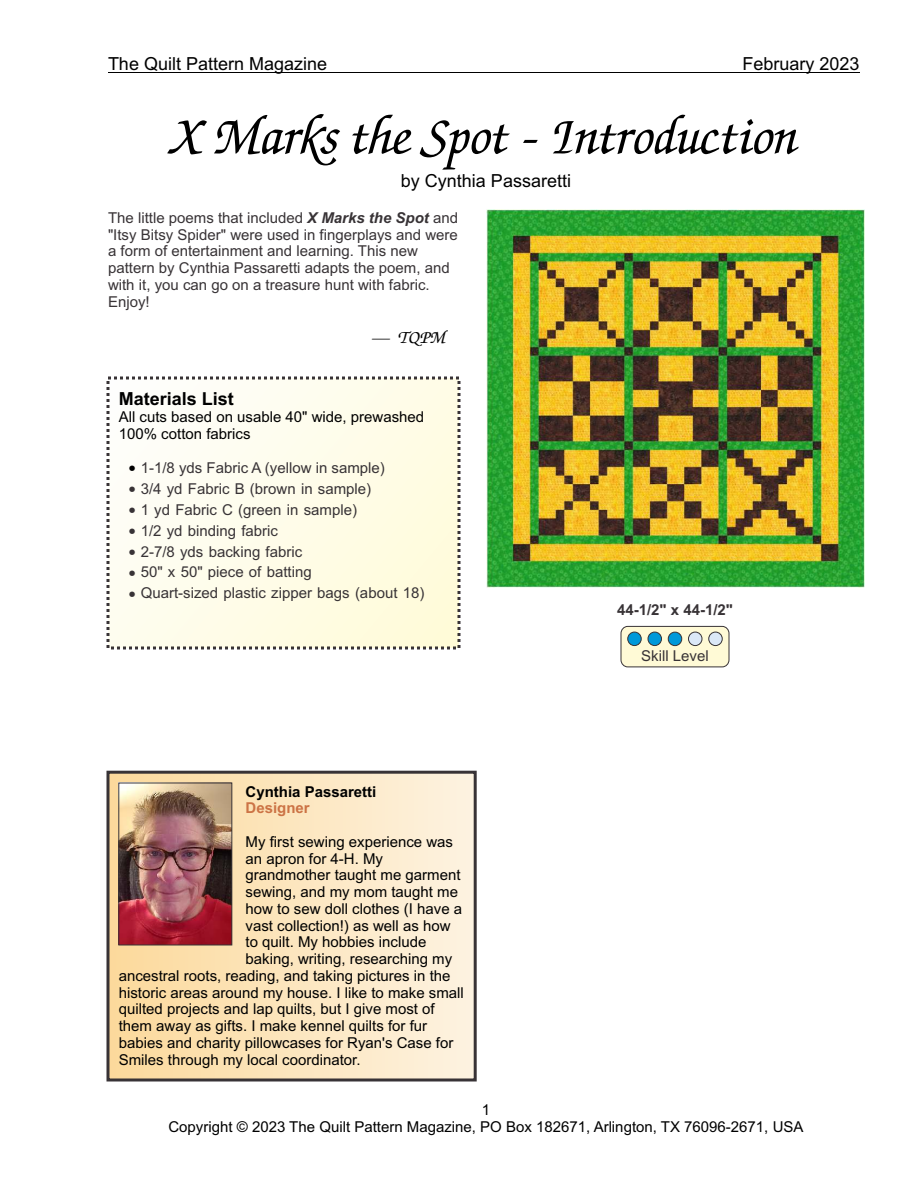
<style>
.page{position:relative;width:918px;height:1188px;background:#fff}
.page>*{position:absolute;margin:0;border:0;box-sizing:border-box;transform-origin:0 0}
.t1{font:italic 500 54px "Zapf Chancery IT Cby BT";color:#000}
.t2{font:18px "Arial";color:#000}
.t3{font:700 18px "Arial";color:#000}
.t4{font:italic 500 18px "Zapf Chancery IT Cby BT";color:#000}
.t5{font:15px/16.8px "Arial";color:#000;text-align:center}
.t6{font:15px/21px "Arial";color:#383336}
.t7{font:700 15px "Arial";color:#000}
.t8{font:700 15px "Arial";color:#383336}
.t9{font:700 15px "Arial";color:#cc7345}
.s1{font-weight:700;font-style:italic}
</style>
<div class="page">
<hr style="left:108px;top:72px;width:751px;height:1px;background:#000">
<div style="left:621px;top:626px;width:108px;height:41px;background:#fffad6;border:1px solid #383336;border-radius:7px"></div>
<div style="left:688px;top:632px;width:14px;height:14px;background:#dbe8f7;border:1px solid #383336;border-radius:50%"></div>
<div style="left:708px;top:632px;width:15px;height:14px;background:#dbe8f7;border:1px solid #383336;border-radius:50%"></div>
<div style="left:648px;top:632px;width:14px;height:14px;background:#0099d9;border:1px solid #383336;border-radius:50%"></div>
<div style="left:627px;top:632px;width:15px;height:14px;background:#0099d9;border:1px solid #383336;border-radius:50%"></div>
<div style="left:668px;top:632px;width:14px;height:14px;background:#0099d9;border:1px solid #383336;border-radius:50%"></div>
<div style="left:108px;top:772px;width:367px;height:308px;background:linear-gradient(to right,#f8d699,#fff4e2)"></div>
<div style="left:106px;top:771px;width:371px;height:311px;border:3px solid #383336"></div>
<div style="left:108px;top:378px;width:351px;height:270px;background:linear-gradient(to right,#fefdf6,#fffcde)"></div>
<div style="left:106px;top:376px;width:355px;height:274px;border:3px dashed #383336"></div>
<img style="left:121px;top:785px;width:109px;height:158px">
<div style="left:119px;top:783px;width:113px;height:162px;border:1px solid #383336"></div>
<img style="left:486px;top:209px;width:378px;height:378px">
<svg style="left:130px;top:466px;width:5px;height:5px"></svg>
<svg style="left:130px;top:487px;width:5px;height:5px"></svg>
<svg style="left:130px;top:508px;width:5px;height:5px"></svg>
<svg style="left:130px;top:529px;width:5px;height:5px"></svg>
<svg style="left:130px;top:549px;width:5px;height:6px"></svg>
<svg style="left:130px;top:570px;width:5px;height:6px"></svg>
<svg style="left:130px;top:591px;width:5px;height:6px"></svg>
<p class="t2" style="left:108px;top:57px;width:221px">The Quilt Pattern Magazine</p>
<p class="t2" style="left:742px;top:57px;width:119px">February 2023</p>
<h1 class="t1" style="left:174px;top:112px;width:626px">X Marks the Spot - Introduction</h1>
<p class="t2" style="left:401px;top:173px;width:172px">by Cynthia Passaretti</p>
<p class="t6" style="left:108px;top:211px;width:352px;line-height:16.8px">The little poems that included <span class="s1">X Marks the Spot</span> and "Itsy Bitsy Spider" were used in fingerplays and were a form of entertainment and learning. This new pattern by Cynthia Passaretti adapts the poem, and with it, you can go on a treasure hunt with fabric.<br>Enjoy!</p>
<p class="t4" style="left:372px;top:329px;width:76px">— TQPM</p>
<p class="t3" style="left:119px;top:392px;width:117px">Materials List</p>
<p class="t5" style="left:119px;top:410px;width:307px;text-align:left">All cuts based on usable 40" wide, prewashed<br>100% cotton fabrics</p>
<p class="t6" style="left:141px;top:458px;width:285px">1-1/8 yds Fabric A (yellow in sample)<br>3/4 yd Fabric B (brown in sample)<br>1 yd Fabric C (green in sample)<br>1/2 yd binding fabric<br>2-7/8 yds backing fabric<br>50" x 50" piece of batting<br>Quart-sized plastic zipper bags (about 18)</p>
<p class="t7" style="left:246px;top:786px;width:132px">Cynthia Passaretti</p>
<p class="t5" style="left:246px;top:835px;width:209px">My first sewing experience was</p>
<p class="t5" style="left:246px;top:851px;width:139px">an apron for 4-H. My</p>
<p class="t5" style="left:246px;top:868px;width:217px">grandmother taught me garment</p>
<p class="t5" style="left:246px;top:885px;width:214px">sewing, and my mom taught me</p>
<p class="t5" style="left:246px;top:902px;width:218px">how to sew doll clothes (I have a</p>
<p class="t5" style="left:246px;top:918px;width:207px">vast collection!) as well as how</p>
<p class="t5" style="left:246px;top:935px;width:182px">to quilt. My hobbies include</p>
<p class="t5" style="left:246px;top:952px;width:208px">baking, writing, researching my</p>
<p class="t5" style="left:119px;top:969px;width:333px">ancestral roots, reading, and taking pictures in the</p>
<p class="t5" style="left:119px;top:985px;width:347px">historic areas around my house. I like to make small</p>
<p class="t5" style="left:119px;top:1002px;width:317px">quilted projects and lap quilts, but I give most of</p>
<p class="t5" style="left:119px;top:1019px;width:310px">them away as gifts. I make kennel quilts for fur</p>
<p class="t5" style="left:119px;top:1036px;width:336px">babies and charity pillowcases for Ryan's Case for</p>
<p class="t5" style="left:119px;top:1052px;width:243px">Smiles through my local coordinator.</p>
<p class="t9" style="left:246px;top:802px;width:66px">Designer</p>
<p class="t8" style="left:617px;top:605px;width:117px">44-1/2" x 44-1/2"</p>
<p class="t6" style="left:641px;top:647px;width:69px">Skill Level</p>
<p class="t5" style="left:168px;top:1103px;width:637px">1<br>Copyright © 2023 The Quilt Pattern Magazine, PO Box 182671, Arlington, TX 76096-2671, USA</p>
</div>
